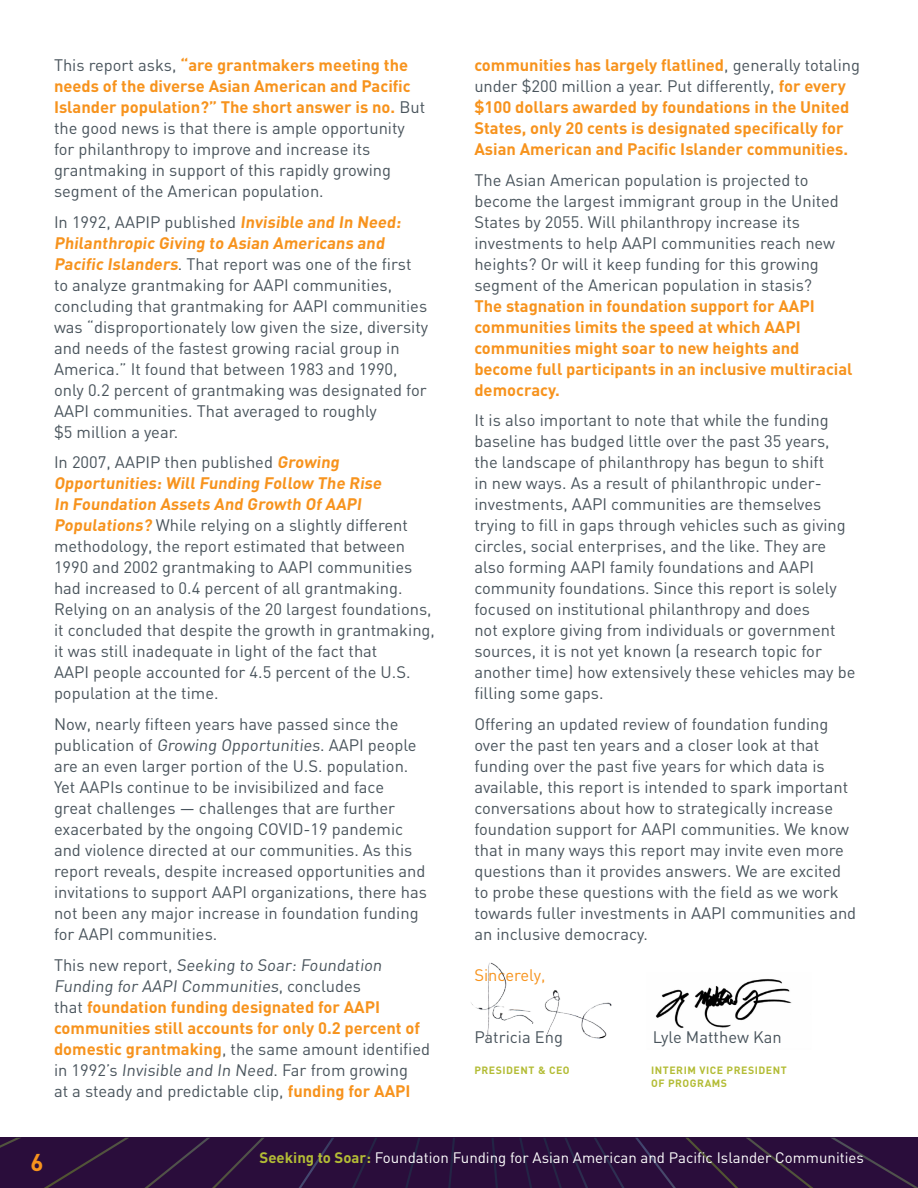
<style>
.page{position:relative;width:918px;height:1188px;background:#fff}
.page>*{position:absolute;margin:0;border:0;box-sizing:border-box;transform-origin:0 0}
.t1{font:700 24px "DIN";color:#f7931d}
.t2{font:16.5px/21px "DIN";color:#49545c}
.t3{font:700 16.5px/21px "DIN";color:#f7931d}
.t4{font:16.5px "DIN";color:#f7931d}
.t5{font:15px "DIN";color:#fff}
.t6{font:700 10.5px/13.5px "DIN";letter-spacing:.05em;color:#b3bc35}
.s1{font-weight:700;color:#f7931d}
.s2{font-weight:400;color:#49545c}
.s3{font-weight:700;color:#b3bc35}
</style>
<div class="page">
<div style="left:0;top:1138px;width:918px;height:50px;background:#2a0d3b"></div>
<svg style="left:405px;top:1138px;width:15px;height:50px"></svg>
<svg style="left:519px;top:1138px;width:13px;height:50px"></svg>
<svg style="left:44px;top:1138px;width:85px;height:50px"></svg>
<svg style="left:686px;top:1138px;width:52px;height:50px"></svg>
<svg style="left:543px;top:1138px;width:45px;height:50px"></svg>
<svg style="left:492px;top:1138px;width:6px;height:50px"></svg>
<svg style="left:594px;top:1138px;width:30px;height:50px"></svg>
<svg style="left:746px;top:1138px;width:67px;height:50px"></svg>
<svg style="left:0;top:1138px;width:21px;height:10px"></svg>
<svg style="left:448px;top:1138px;width:7px;height:50px"></svg>
<svg style="left:299px;top:1138px;width:35px;height:50px"></svg>
<svg style="left:831px;top:1138px;width:87px;height:50px"></svg>
<svg style="left:635px;top:1138px;width:41px;height:50px"></svg>
<svg style="left:145px;top:1138px;width:119px;height:50px"></svg>
<svg style="left:352px;top:1138px;width:25px;height:50px"></svg>
<img style="left:471px;top:963px;width:140px;height:78px">
<img style="left:655px;top:979px;width:137px;height:49px">
<p class="t2" style="left:54px;top:54px;width:373px">This report asks, <span class="s1">“are grantmakers meeting the needs of the diverse Asian American and Pacific Islander population?” The short answer is no.</span> But the good news is that there is ample opportunity for philanthropy to improve and increase its grantmaking in support of this rapidly growing segment of the American population.</p>
<p class="t2" style="left:54px;top:211px;width:376px">In 1992, AAPIP published <span class="s1">Invisible and In Need:<br>Philanthropic Giving to Asian Americans and Pacific Islanders</span>. That report was one of the first to analyze grantmaking for AAPI communities, concluding that grantmaking for AAPI communities was “disproportionately low given the size, diversity and needs of the fastest growing racial group in America.” It found that between 1983 and 1990, only 0.2 percent of grantmaking was designated for AAPI communities. That averaged to roughly<br>$5 million a year.</p>
<p class="t2" style="left:54px;top:452px;width:382px">In 2007, AAPIP then published <span class="s1">Growing Opportunities: Will Funding Follow The Rise<br>In Foundation Assets And Growth Of AAPI Populations?</span> While relying on a slightly different methodology, the report estimated that between 1990 and 2002 grantmaking to AAPI communities had increased to 0.4 percent of all grantmaking.<br>Relying on an analysis of the 20 largest foundations, it concluded that despite the growth in grantmaking, it was still inadequate in light of the fact that<br>AAPI people accounted for 4.5 percent of the U.S. population at the time.</p>
<p class="t2" style="left:54px;top:713px;width:374px">Now, nearly fifteen years have passed since the publication of Growing Opportunities. AAPI people are an even larger portion of the U.S. population.<br>Yet AAPIs continue to be invisibilized and face<br>great challenges — challenges that are further exacerbated by the ongoing COVID-19 pandemic and violence directed at our communities. As this report reveals, despite increased opportunities and invitations to support AAPI organizations, there has not been any major increase in foundation funding for AAPI communities.</p>
<p class="t2" style="left:54px;top:954px;width:378px">This new report, Seeking to Soar: Foundation Funding for AAPI Communities, concludes<br>that <span class="s1">foundation funding designated for AAPI communities still accounts for only 0.2 percent of domestic grantmaking</span>, the same amount identified in 1992’s Invisible and In Need. Far from growing<br>at a steady and predictable clip, <span class="s1">funding for AAPI</span></p>
<p class="t3" style="left:474px;top:54px;width:387px">communities has largely flatlined<span class="s2">, generally totaling under $200 million a year. Put differently,</span> for every $100 dollars awarded by foundations in the United States, only 20 cents is designated specifically for Asian American and Pacific Islander communities.</p>
<p class="t2" style="left:474px;top:169px;width:380px">The Asian American population is projected to become the largest immigrant group in the United States by 2055. Will philanthropy increase its investments to help AAPI communities reach new heights? Or will it keep funding for this growing segment of the American population in stasis?<br><span class="s1">The stagnation in foundation support for AAPI communities limits the speed at which AAPI communities might soar to new heights and become full participants in an inclusive multiracial democracy.</span></p>
<p class="t2" style="left:474px;top:410px;width:383px">It is also important to note that while the funding baseline has budged little over the past 35 years, the landscape of philanthropy has begun to shift<br>in new ways. As a result of philanthropic under&shy;investments, AAPI communities are themselves trying to fill in gaps through vehicles such as giving circles, social enterprises, and the like. They are also forming AAPI family foundations and AAPI community foundations. Since this report is solely focused on institutional philanthropy and does<br>not explore giving from individuals or government sources, it is not yet known (a research topic for another time) how extensively these vehicles may be filling some gaps.</p>
<p class="t2" style="left:474px;top:713px;width:383px">Offering an updated review of foundation funding over the past ten years and a closer look at that funding over the past five years for which data is available, this report is intended to spark important conversations about how to strategically increase foundation support for AAPI communities. We know that in many ways this report may invite even more questions than it provides answers. We are excited to probe these questions with the field as we work towards fuller investments in AAPI communities and an inclusive democracy.</p>
<p class="t4" style="left:474px;top:965px;width:73px">Sincerely,</p>
<p class="t2" style="left:474px;top:1026px;width:90px">Patricia Eng</p>
<p class="t2" style="left:653px;top:1026px;width:130px">Lyle Matthew Kan</p>
<p class="t6" style="left:474px;top:1063px;width:97px">PRESIDENT &amp; CEO</p>
<p class="t6" style="left:651px;top:1063px;width:137px">INTERIM VICE PRESIDENT<br>OF PROGRAMS</p>
<h1 class="t1" style="left:30px;top:1146px;width:15px">6</h1>
<p class="t5" style="left:260px;top:1148px;width:606px"><span class="s3">Seeking to Soar:</span> Foundation Funding for Asian American and Pacific Islander Communities</p>
</div>
